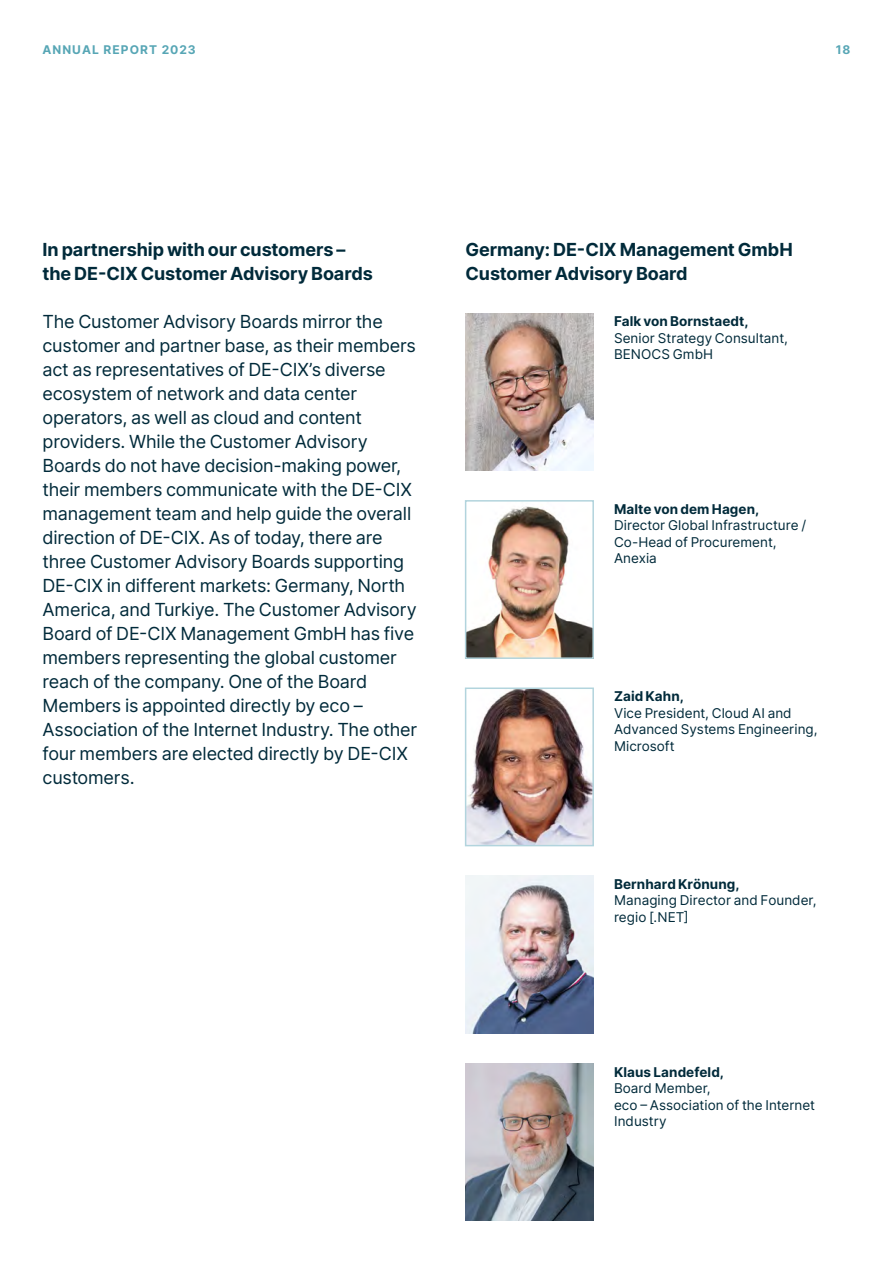
<style>
.page{position:relative;width:893px;height:1263px;background:#fff}
.page>*{position:absolute;margin:0;border:0;box-sizing:border-box;transform-origin:0 0}
.t1{font:18px/24px "Inter";letter-spacing:-.01em;color:#002a3a}
.t2{font:700 18px/24px "Inter";letter-spacing:-.005em;color:#002a3a}
.t3{font:13.5px/16.5px "Inter";letter-spacing:.005em;color:#002a3a}
.t4{font:700 13.5px "Inter";letter-spacing:.005em;color:#002a3a}
.t5{font:700 12px "Inter";letter-spacing:.085em;color:#57a6b5}
</style>
<div class="page">
<img style="left:466px;top:313px;width:127px;height:158px">
<img style="left:468px;top:506px;width:123px;height:150px">
<div style="left:465px;top:500px;width:129px;height:159px;border:2px solid #b2d4dd"></div>
<img style="left:468px;top:690px;width:123px;height:153px">
<div style="left:465px;top:687px;width:129px;height:159px;border:2px solid #b2d4dd"></div>
<img style="left:466px;top:876px;width:127px;height:157px">
<img style="left:466px;top:1063px;width:127px;height:157px">
<p class="t5" style="left:43px;top:41px;width:155px">ANNUAL REPORT 2023</p>
<p class="t5" style="left:836px;top:41px;width:16px">18</p>
<p class="t2" style="left:43px;top:237px;width:332px">In partnership with our customers – the DE-CIX Customer Advisory Boards</p>
<p class="t1" style="left:43px;top:309px;width:376px">The Customer Advisory Boards mirror the customer and partner base, as their members act as representatives of DE-CIX’s diverse ecosystem of network and data center operators, as well as cloud and content providers. While the Customer Advisory Boards do not have decision-making power, their members communicate with the DE-CIX management team and help guide the overall direction of DE-CIX. As of today, there are three Customer Advisory Boards supporting DE-CIX in different markets: Germany, North America, and Turkiye. The Customer Advisory Board of DE-CIX Management GmbH has five members representing the global customer reach of the company. One of the Board Members is appointed directly by eco – Association of the Internet Industry. The other four members are elected directly by DE-CIX customers.</p>
<p class="t4" style="left:614px;top:312px;width:136px">Falk von Bornstaedt,</p>
<p class="t2" style="left:466px;top:237px;width:329px">Germany: DE-CIX Management GmbH<br>Customer Advisory Board</p>
<p class="t3" style="left:614px;top:329px;width:175px">Senior Strategy Consultant,<br>BENOCS GmbH</p>
<p class="t4" style="left:614px;top:499px;width:147px">Malte von dem Hagen,</p>
<p class="t3" style="left:614px;top:517px;width:194px">Director Global Infrastructure /<br>Co-Head of Procurement,<br>Anexia</p>
<p class="t4" style="left:614px;top:687px;width:71px">Zaid Kahn,</p>
<p class="t3" style="left:614px;top:704px;width:205px">Vice President, Cloud AI and<br>Advanced Systems Engineering,<br>Microsoft</p>
<p class="t4" style="left:614px;top:874px;width:127px">Bernhard Krönung,</p>
<p class="t3" style="left:614px;top:892px;width:204px">Managing Director and Founder, regio [.NET]</p>
<p class="t4" style="left:614px;top:1062px;width:111px">Klaus Landefeld,</p>
<p class="t3" style="left:614px;top:1080px;width:203px">Board Member,<br>eco – Association of the Internet<br>Industry</p>
</div>
